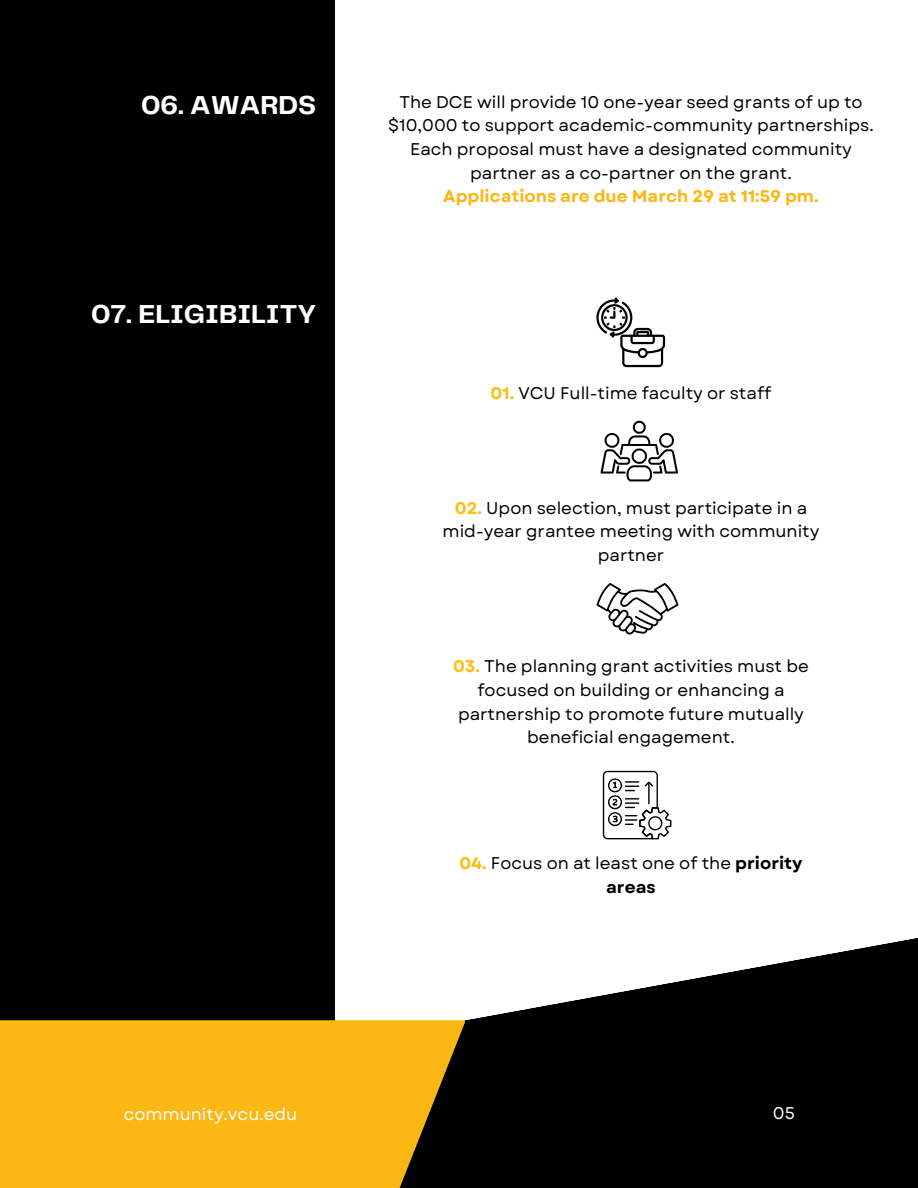
<style>
.page{position:relative;width:918px;height:1188px;background:#fff}
.page>*{position:absolute;margin:0;border:0;box-sizing:border-box;transform-origin:0 0}
.t1{font:700 27px "Telegraf";color:#fff}
.t2{font:16.95px/23.7px "Garet";color:#000;text-align:center}
.t3{font:700 16.95px "Garet";color:#fbb714}
.t4{font:16.95px "Garet";color:#fff}
.s1{font-weight:700;color:#febe10}
.s2{font-weight:700}
</style>
<div class="page">
<div style="left:0;top:0;width:334px;height:1068px;background:#000"></div>
<svg style="left:334px;top:925px;width:584px;height:263px;fill:#000"></svg>
<div style="left:0;top:1020px;width:465px;height:168px;background:#fbb714"></div>
<svg style="left:596px;top:297px;width:69px;height:70px"></svg>
<svg style="left:600px;top:421px;width:78px;height:60px"></svg>
<svg style="left:596px;top:583px;width:83px;height:52px"></svg>
<svg style="left:603px;top:771px;width:68px;height:68px"></svg>
<p class="t1" style="left:141px;top:94px;width:177px">06. AWARDS</p>
<p class="t2" style="left:388px;top:90px;width:487px">The DCE will provide 10 one-year seed grants of up to $10,000 to support academic-community partnerships.<br>Each proposal must have a designated community partner as a co-partner on the grant.</p>
<p class="t3" style="left:443px;top:184px;width:377px">Applications are due March 29 at 11:59 pm.</p>
<p class="t1" style="left:91px;top:303px;width:227px">07. ELIGIBILITY</p>
<p class="t2" style="left:491px;top:381px;width:282px"><span class="s1">01.</span> VCU Full-time faculty or staff</p>
<p class="t2" style="left:443px;top:496px;width:378px"><span class="s1">02.</span> Upon selection, must participate in a mid-year grantee meeting with community partner</p>
<p class="t2" style="left:453px;top:655px;width:357px"><span class="s1">03.</span> The planning grant activities must be focused on building or enhancing a partnership to promote future mutually beneficial engagement.</p>
<p class="t2" style="left:459px;top:851px;width:345px"><span class="s1">04.</span> Focus on at least one of the <span class="s2">priority areas</span></p>
<h1 class="t4" style="left:124px;top:1102px;width:175px">community.vcu.edu</h1>
<h1 class="t4" style="left:773px;top:1101px;width:23px">05</h1>
</div>
